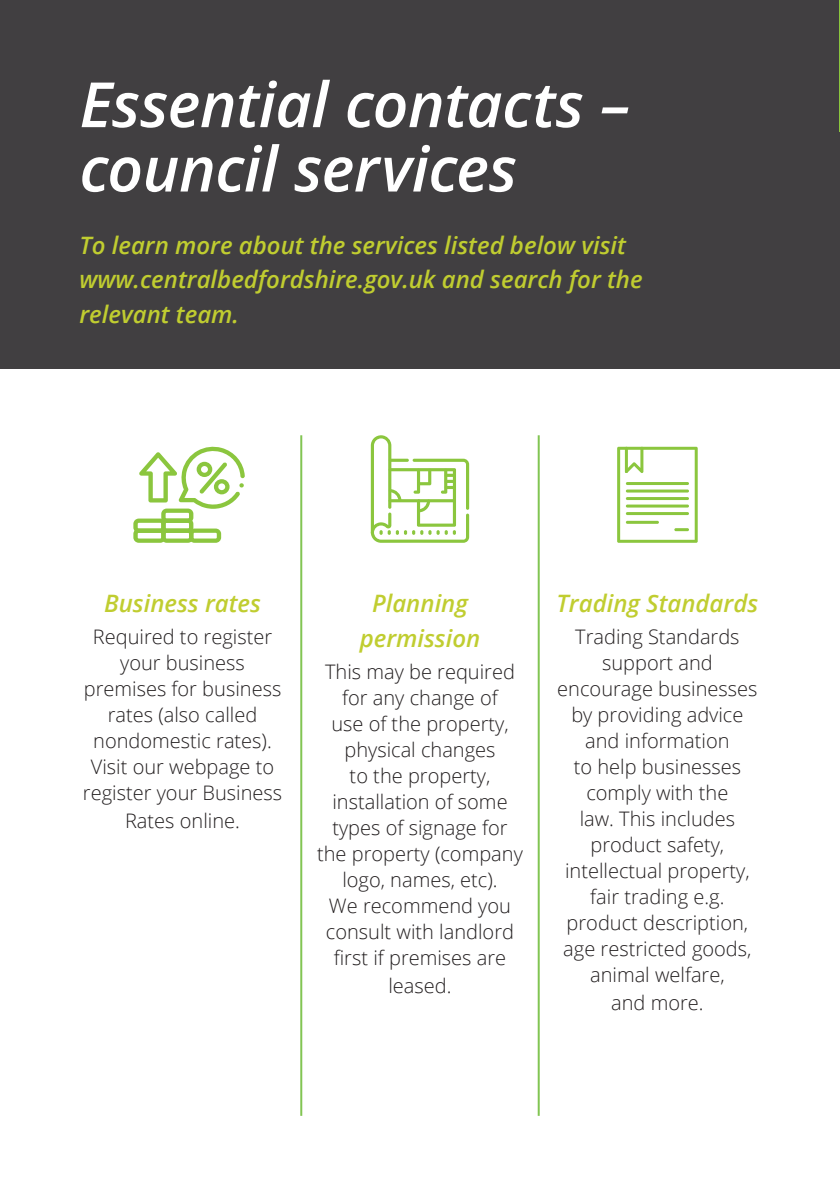
<style>
.page{position:relative;width:840px;height:1191px;background:#fff}
.page>*{position:absolute;margin:0;border:0;box-sizing:border-box;transform-origin:0 0}
.t1{font:italic 600 62.4px/64.4px "Open Sans";letter-spacing:-.01em;color:#fff}
.t2{font:italic 600 24px/34.4px "Open Sans";color:#c0cd30;text-align:center}
.t3{font:300 20px/26px "Open Sans";color:#231f20;text-align:center}
</style>
<div class="page">
<div style="left:0;top:0;width:839px;height:369px;background:#413f41"></div>
<hr style="left:300px;top:435px;width:2px;height:680px;background:#82c553">
<hr style="left:537px;top:435px;width:2px;height:680px;background:#82c553">
<svg style="left:370px;top:435px;width:99px;height:108px"></svg>
<svg style="left:617px;top:447px;width:80px;height:96px"></svg>
<hr style="left:625px;top:482px;width:63px;height:3px;background:#8bc63e;border-radius:2px">
<hr style="left:625px;top:489px;width:63px;height:3px;background:#8bc63e;border-radius:2px">
<hr style="left:625px;top:497px;width:63px;height:3px;background:#8bc63e;border-radius:2px">
<hr style="left:625px;top:504px;width:63px;height:3px;background:#8bc63e;border-radius:2px">
<hr style="left:625px;top:512px;width:63px;height:3px;background:#8bc63e;border-radius:2px">
<hr style="left:625px;top:521px;width:33px;height:3px;background:#8bc63e;border-radius:2px">
<hr style="left:674px;top:528px;width:14px;height:3px;background:#8bc63e;border-radius:2px">
<svg style="left:133px;top:446px;width:112px;height:97px"></svg>
<h1 class="t1" style="left:79px;top:71px;width:552px">Essential contacts – council services</h1>
<p class="t2" style="left:79px;top:228px;width:564px;text-align:left">To learn more about the services listed below visit www.centralbedfordshire.gov.uk and search for the relevant team.</p>
<p class="t2" style="left:104px;top:586px;width:158px">Business rates</p>
<p class="t3" style="left:83px;top:623px;width:200px">Required to register your business premises for business rates (also called nondomestic rates).<br>Visit our webpage to register your Business</p>
<p class="t3" style="left:125px;top:807px;width:116px">Rates online.</p>
<p class="t2" style="left:359px;top:586px;width:122px">Planning permission</p>
<p class="t3" style="left:317px;top:658px;width:207px">This may be required for any change of<br>use of the property, physical changes<br>to the property, installation of some types of signage for the property (company logo, names, etc).<br>We recommend you consult with landlord first if premises are</p>
<p class="t3" style="left:388px;top:972px;width:65px">leased.</p>
<p class="t2" style="left:556px;top:586px;width:203px">Trading Standards</p>
<p class="t3" style="left:557px;top:623px;width:202px">Trading Standards support and encourage businesses by providing advice and information<br>to help businesses comply with the<br>law. This includes product safety, intellectual property, fair trading e.g. product description, age restricted goods, animal welfare,</p>
<p class="t3" style="left:610px;top:989px;width:94px">and more.</p>
</div>
